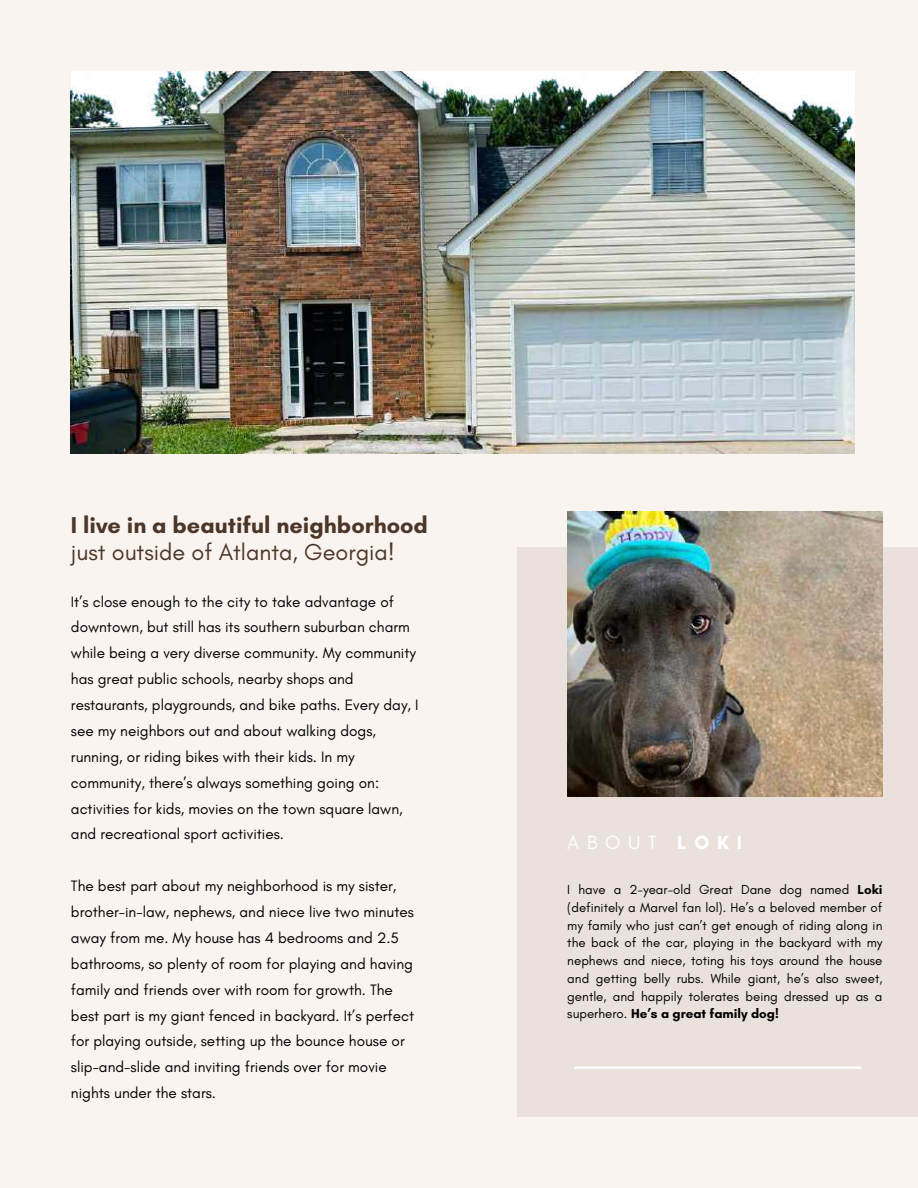
<style>
.page{position:relative;width:918px;height:1188px;background:#faf4f0}
.page>*{position:absolute;margin:0;border:0;box-sizing:border-box;transform-origin:0 0}
.t1{font:700 23.4px "Glacial Indifference";color:#4c3627}
.t2{font:23.4px "Glacial Indifference";color:#4c3627}
.t3{font:19.5px "Glacial Indifference";letter-spacing:.39em;color:#fff}
.t4{font:15.3px/26px "Glacial Indifference";color:#000}
.t5{font:13.35px/17.7px "Glacial Indifference";color:#000;text-align:justify}
.s1{font-weight:700}
</style>
<div class="page">
<div style="left:518px;top:547px;width:400px;height:570px;background:#eae1dc"></div>
<hr style="left:574px;top:1067px;width:287px;height:2px;background:#fff">
<img style="left:71px;top:71px;width:784px;height:383px">
<img style="left:567px;top:512px;width:315px;height:285px">
<h1 class="t1" style="left:71px;top:510px;width:359px">I live in a beautiful neighborhood</h1>
<h1 class="t2" style="left:71px;top:537px;width:326px">just outside of Atlanta, Georgia!</h1>
<p class="t4" style="left:71px;top:588px;width:349px">It’s close enough to the city to take advantage of downtown, but still has its southern suburban charm while being a very diverse community. My community has great public schools, nearby shops and restaurants, playgrounds, and bike paths. Every day, I see my neighbors out and about walking dogs, running, or riding bikes with their kids. In my community, there’s always something going on: activities for kids, movies on the town square lawn, and recreational sport activities.</p>
<p class="t4" style="left:71px;top:873px;width:345px">The best part about my neighborhood is my sister, brother-in-law, nephews, and niece live two minutes away from me. My house has 4 bedrooms and 2.5 bathrooms, so plenty of room for playing and having family and friends over with room for growth. The best part is my giant fenced in backyard. It’s perfect for playing outside, setting up the bounce house or slip-and-slide and inviting friends over for movie nights under the stars.</p>
<p class="t5" style="left:567px;top:881px;width:317px">I have a 2-year-old Great Dane dog named <span class="s1">Loki </span>(definitely a Marvel fan lol). He’s a beloved member of my family who just can’t get enough of riding along in the back of the car, playing in the backyard with my nephews and niece, toting his toys around the house and getting belly rubs. While giant, he’s also sweet, gentle, and happily tolerates being dressed up as a superhero. <span class="s1">He’s a great family dog!</span></p>
<p class="t3" style="left:567px;top:831px;width:176px">ABOUT <span class="s1">LOKI</span></p>
</div>
